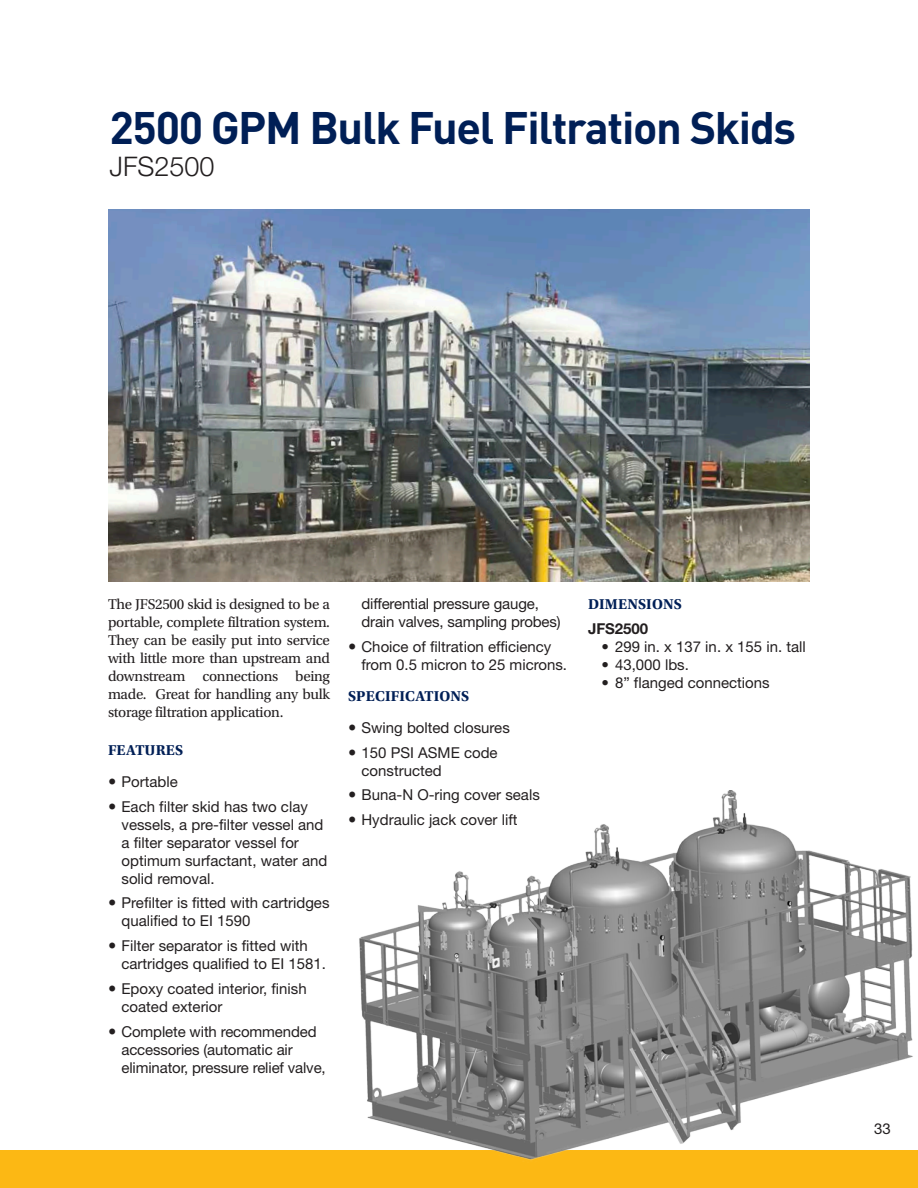
<style>
.page{position:relative;width:918px;height:1188px;background:#fff}
.page>*{position:absolute;margin:0;border:0;box-sizing:border-box;transform-origin:0 0}
.t1{font:700 45px "DINOT";letter-spacing:-.03em;color:#001f56}
.t2{font:300 27px "Helvetica Neue LT Std";color:#231f20}
.t3{font:15px/18px "Helvetica Neue LT Std";color:#231f20}
.t4{font:15px/18px "Utopia Std";letter-spacing:-.02em;color:#231f20;text-align:justify}
.t5{font:700 15px "Utopia Std";letter-spacing:.01em;color:#001f56}
.t6{font:700 15px "Helvetica Neue LT Std";color:#231f20}
</style>
<div class="page">
<div style="left:0;top:1150px;width:918px;height:38px;background:#fcb814"></div>
<img style="left:359px;top:790px;width:554px;height:371px">
<img style="left:108px;top:210px;width:702px;height:372px">
<h1 class="t1" style="left:110px;top:109px;width:688px">2500 GPM Bulk Fuel Filtration Skids</h1>
<h2 class="t2" style="left:110px;top:157px;width:107px">JFS2500</h2>
<p class="t4" style="left:108px;top:596px;width:224px">The JFS2500 skid is designed to be a portable, complete filtration system.<br>They can be easily put into service with little more than upstream and downstream connections being made. Great for handling any bulk storage filtration application.</p>
<p class="t5" style="left:108px;top:744px;width:77px">FEATURES</p>
<p class="t3" style="left:122px;top:770px;width:188px;line-height:24.8px">Portable<br>Each filter skid has two clay</p>
<p class="t3" style="left:122px;top:816px;width:207px">vessels, a pre-filter vessel and a filter separator vessel for optimum surfactant, water and solid removal.</p>
<p class="t3" style="left:122px;top:895px;width:210px">Prefilter is fitted with cartridges qualified to EI 1590</p>
<p class="t3" style="left:122px;top:938px;width:206px">Filter separator is fitted with cartridges qualified to EI 1581.</p>
<p class="t3" style="left:122px;top:981px;width:187px">Epoxy coated interior, finish coated exterior</p>
<p class="t3" style="left:122px;top:1023px;width:206px">Complete with recommended accessories (automatic air eliminator, pressure relief valve,</p>
<p class="t3" style="left:362px;top:596px;width:201px">differential pressure gauge, drain valves, sampling probes)</p>
<p class="t3" style="left:362px;top:638px;width:207px">Choice of filtration efficiency from 0.5 micron to 25 microns.</p>
<p class="t5" style="left:348px;top:690px;width:123px">SPECIFICATIONS</p>
<p class="t3" style="left:362px;top:716px;width:150px;line-height:24.8px">Swing bolted closures<br>150 PSI ASME code</p>
<p class="t3" style="left:362px;top:759px;width:180px;line-height:24.8px">constructed<br>Buna-N O-ring cover seals<br>Hydraulic jack cover lift</p>
<p class="t5" style="left:588px;top:598px;width:95px">DIMENSIONS</p>
<p class="t6" style="left:588px;top:623px;width:62px">JFS2500</p>
<p class="t3" style="left:602px;top:637px;width:206px">• 299 in. x 137 in. x 155 in. tall</p>
<p class="t3" style="left:602px;top:655px;width:89px">• 43,000 lbs.</p>
<p class="t3" style="left:602px;top:673px;width:170px">• 8” flanged connections</p>
<p class="t3" style="left:874px;top:1121px;width:18px">33</p>
</div>
